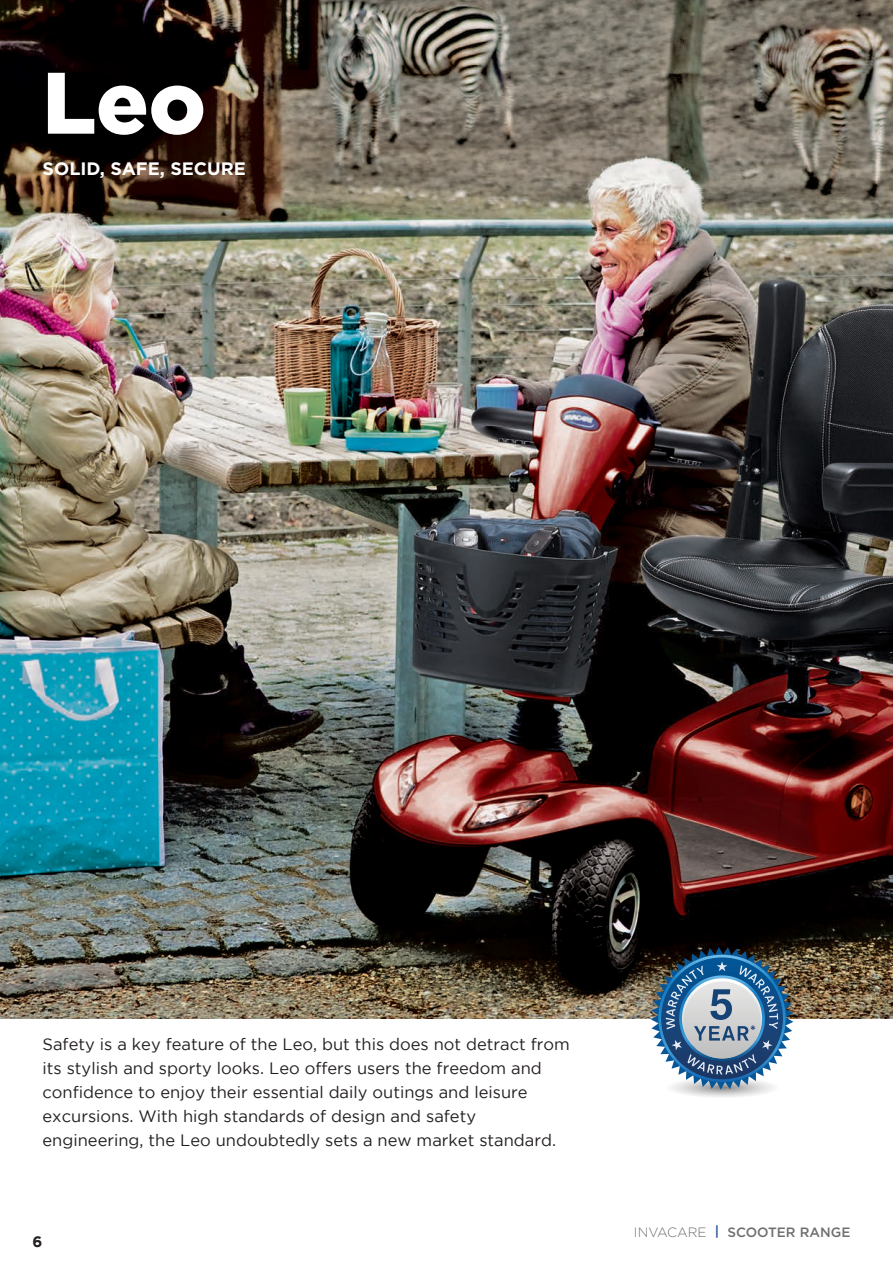
<style>
.page{position:relative;width:893px;height:1263px;background:#fff}
.page>*{position:absolute;margin:0;border:0;box-sizing:border-box;transform-origin:0 0}
.t1{font:900 87px "Gotham";color:#fff}
.t2{font:700 18px "Gotham";color:#fff}
.t3{font:16.5px/24px "Gotham";color:#231f20}
.t4{font:700 15px "Gotham";color:#231f20}
.t5{font:500 13.5px "Gotham";color:#6d6f71}
.t6{font:700 13.5px "Gotham";color:#204374}
.s1{font-weight:300}
.s2{color:#1a4891}
</style>
<div class="page">
<img style="left:0;top:0;width:893px;height:1018px">
<img style="left:651px;top:947px;width:142px;height:150px">
<p class="t1" style="left:43px;top:53px;width:165px">Leo</p>
<p class="t2" style="left:43px;top:157px;width:205px">SOLID, SAFE, SECURE</p>
<p class="t3" style="left:43px;top:1032px;width:529px">Safety is a key feature of the Leo, but this does not detract from its stylish and sporty looks. Leo offers users the freedom and</p>
<p class="t3" style="left:43px;top:1080px;width:515px">confidence to enjoy their essential daily outings and leisure excursions. With high standards of design and safety engineering, the Leo undoubtedly sets a new market standard.</p>
<p class="t4" style="left:33px;top:1233px;width:11px">6</p>
<p class="t6" style="left:750px;top:1023px;width:7px">*</p>
<p class="t5" style="left:634px;top:1223px;width:218px"><span class="s1">INVACARE</span> <span class="s2">|</span> SCOOTER RANGE</p>
</div>
